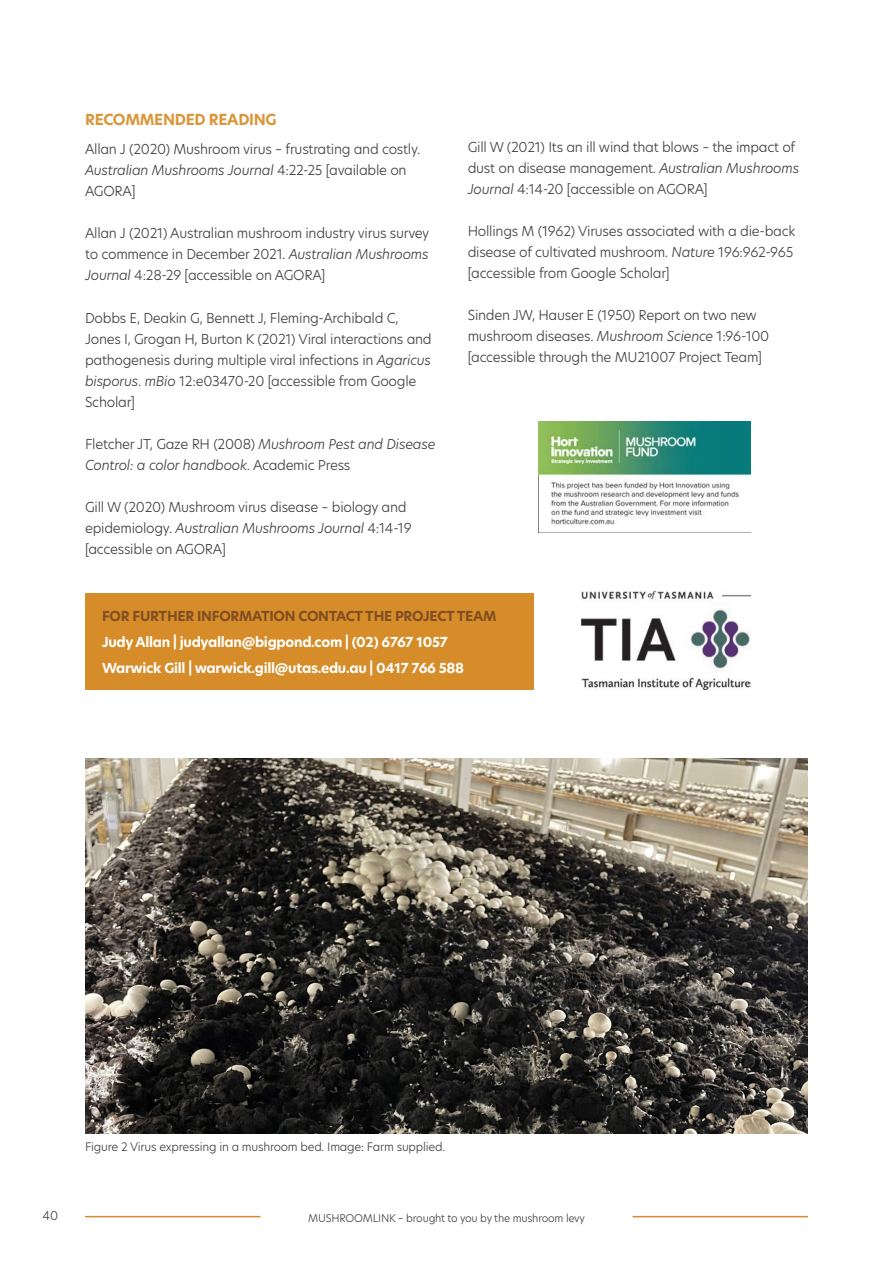
<style>
.page{position:relative;width:893px;height:1263px;background:#fff}
.page>*{position:absolute;margin:0;border:0;box-sizing:border-box;transform-origin:0 0}
.Body_head{font:700 15px "New Hero";letter-spacing:-.02em;color:#da963a}
.Body_copy{font:300 13.5px/21px "New Hero";letter-spacing:-.02em;color:#3e3e3f}
.t1{font:700 13.5px "New Hero";letter-spacing:-.02em;color:#fff}
.Body_copy-2{font:italic 300 13.5px/21px "New Hero";letter-spacing:-.02em;color:#3e3e3f}
.t2{font:700 13.5px "New Hero";letter-spacing:-.02em;color:#7f4e22}
.t3{font:300 12px "New Hero";color:#3e3e3f}
.t4{font:300 11.55px "New Hero";letter-spacing:-.02em;color:#3e3e3f}
.t5{font:300 10.5px "New Hero";letter-spacing:-.02em;color:#3e3e3f}
.s1{font-style:italic}
.s2{font-style:normal}
</style>
<div class="page">
<hr style="left:85px;top:1216px;width:175px;height:1px;background:#d68c29">
<hr style="left:632px;top:1216px;width:176px;height:1px;background:#d68c29">
<img style="left:581px;top:592px;width:170px;height:98px">
<div style="left:85px;top:593px;width:448px;height:97px;background:#d68c29"></div>
<img style="left:85px;top:758px;width:723px;height:375px">
<img style="left:538px;top:421px;width:213px;height:111px">
<hr style="left:892px;top:377px;width:1px;height:254px;background:#231f20">
<p class="Body_head" style="left:85px;top:109px;width:193px">RECOMMENDED READING</p>
<p class="Body_copy" style="left:85px;top:138px;width:337px">Allan J (2020) Mushroom virus – frustrating and costly.<br><span class="s1">Australian Mushrooms Journal</span> 4:22-25 [available on<br>AGORA]</p>
<p class="Body_copy" style="left:85px;top:223px;width:346px;text-align:justify">Allan J (2021) Australian mushroom industry virus survey to commence in December 2021. <span class="s1">Australian Mushrooms Journal</span> 4:28-29 [accessible on AGORA]</p>
<p class="Body_copy" style="left:85px;top:307px;width:348px">Dobbs E, Deakin G, Bennett J, Fleming-Archibald C, Jones I, Grogan H, Burton K (2021) Viral interactions and pathogenesis during multiple viral infections in <span class="s1">Agaricus bisporus</span>. <span class="s1">mBio</span> 12:e03470-20 [accessible from Google Scholar]</p>
<p class="Body_copy-2" style="left:85px;top:433px;width:352px"><span class="s2">Fletcher JT, Gaze RH (2008)</span> Mushroom Pest and Disease<br>Control: a color handbook<span class="s2">. Academic Press</span></p>
<p class="Body_copy" style="left:85px;top:496px;width:328px">Gill W (2020) Mushroom virus disease – biology and epidemiology. <span class="s1">Australian Mushrooms Journal</span> 4:14-19 [accessible on AGORA]</p>
<p class="Body_copy" style="left:468px;top:136px;width:333px">Gill W (2021) Its an ill wind that blows – the impact of dust on disease management. <span class="s1">Australian Mushrooms<br>Journal</span> 4:14-20 [accessible on AGORA]</p>
<p class="Body_copy" style="left:468px;top:220px;width:329px">Hollings M (1962) Viruses associated with a die-back disease of cultivated mushroom. <span class="s1">Nature</span> 196:962-965 [accessible from Google Scholar]</p>
<p class="Body_copy" style="left:468px;top:305px;width:303px">Sinden JW, Hauser E (1950) Report on two new mushroom diseases. <span class="s1">Mushroom Science</span> 1:96-100 [accessible through the MU21007 Project Team]</p>
<p class="t2" style="left:102px;top:607px;width:396px">FOR FURTHER INFORMATION CONTACT THE PROJECT TEAM</p>
<p class="t1" style="left:102px;top:633px;width:347px">Judy Allan | judyallan@bigpond.com | (02) 6767 1057</p>
<p class="t1" style="left:102px;top:658px;width:364px">Warwick Gill | warwick.gill@utas.edu.au | 0417 766 588</p>
<p class="t3" style="left:43px;top:1208px;width:17px">40</p>
<p class="t4" style="left:85px;top:1139px;width:362px">Figure 2 Virus expressing in a mushroom bed. Image: Farm supplied.</p>
<p class="t5" style="left:308px;top:1210px;width:278px">MUSHROOMLINK – brought to you by the mushroom levy</p>
</div>
